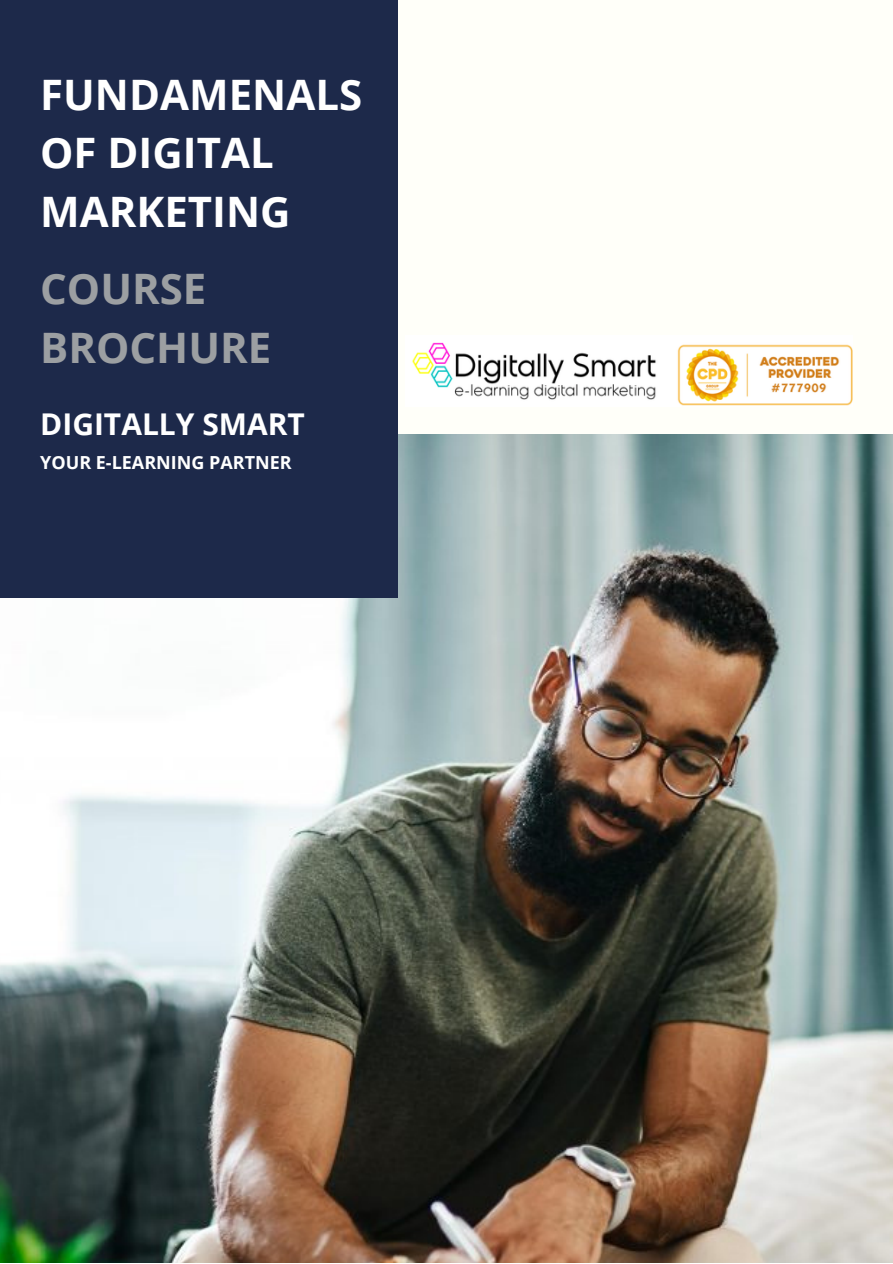
<style>
.page{position:relative;width:893px;height:1264px;background:#fff}
.page>*{position:absolute;margin:0;border:0;box-sizing:border-box;transform-origin:0 0}
.t1{font:700 42px/58.5px "Open Sans";color:#fff}
.t2{font:700 42px/58.5px "Open Sans";color:#9c9fa2}
.t3{font:700 30px "Open Sans";color:#fff}
.t4{font:700 18px "Open Sans";color:#fff}
</style>
<div class="page">
<div style="left:0;top:0;width:892px;height:1262px;background:#fffff9"></div>
<img style="left:0;top:434px;width:892px;height:828px">
<div style="left:0;top:0;width:397px;height:597px;background:#1d294a"></div>
<img style="left:412px;top:342px;width:440px;height:64px">
<p class="t1" style="left:40px;top:64px;width:323px">FUNDAMENALS<br>OF DIGITAL<br>MARKETING</p>
<p class="t2" style="left:40px;top:259px;width:233px">COURSE<br>BROCHURE</p>
<p class="t3" style="left:40px;top:403px;width:266px">DIGITALLY SMART</p>
<p class="t4" style="left:40px;top:449px;width:253px">YOUR E-LEARNING PARTNER</p>
</div>
